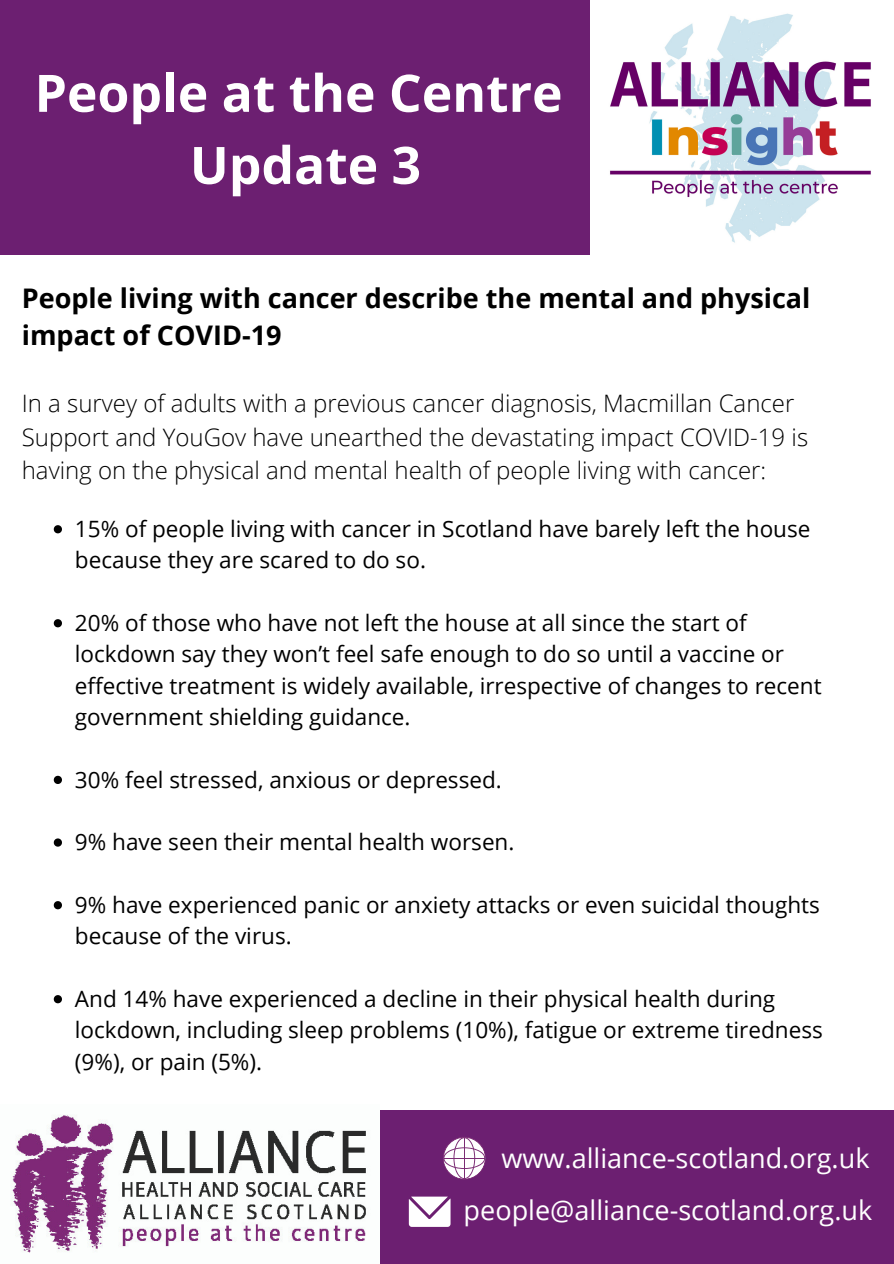
<style>
.page{position:relative;width:894px;height:1264px;background:#fff}
.page>*{position:absolute;margin:0;border:0;box-sizing:border-box;transform-origin:0 0}
.t1{font:700 51.6px/72px "Open Sans";color:#fff;text-align:center}
.t2{font:700 27px/36.6px "Open Sans";color:#000}
.t3{font:27px/52.1px "Open Sans";color:#fff;text-align:right}
.t4{font:300 24px/33.2px "Open Sans";color:#000}
.t5{font:22.5px/31.3px "Open Sans";color:#000}
</style>
<div class="page">
<div style="left:0;top:0;width:893px;height:1263px;background:#6c1f71"></div>
<div style="left:0;top:255px;width:893px;height:854px;background:#fff"></div>
<img style="left:590px;top:0;width:303px;height:255px">
<img style="left:0;top:1109px;width:379px;height:154px">
<svg style="left:443px;top:1137px;width:42px;height:42px"></svg>
<hr style="left:463px;top:1137px;width:1px;height:41px;background:#7b2c74">
<hr style="left:444px;top:1157px;width:40px;height:1px;background:#7b2c74">
<svg style="left:409px;top:1196px;width:41px;height:30px"></svg>
<svg style="left:54px;top:525px;width:8px;height:8px"></svg>
<svg style="left:54px;top:619px;width:8px;height:8px"></svg>
<svg style="left:54px;top:775px;width:8px;height:9px"></svg>
<svg style="left:54px;top:838px;width:8px;height:8px"></svg>
<svg style="left:54px;top:901px;width:8px;height:8px"></svg>
<svg style="left:54px;top:995px;width:8px;height:8px"></svg>
<h1 class="t1" style="left:35px;top:56px;width:529px">People at the Centre<br>Update 3</h1>
<p class="t2" style="left:22px;top:279px;width:790px">People living with cancer describe the mental and physical impact of COVID-19</p>
<p class="t4" style="left:22px;top:386px;width:787px">In a survey of adults with a previous cancer diagnosis, Macmillan Cancer<br>Support and YouGov have unearthed the devastating impact COVID-19 is having on the physical and mental health of people living with cancer:</p>
<p class="t5" style="left:75px;top:512px;width:736px">15% of people living with cancer in Scotland have barely left the house because they are scared to do so.</p>
<p class="t5" style="left:75px;top:606px;width:748px">20% of those who have not left the house at all since the start of lockdown say they won’t feel safe enough to do so until a vaccine or effective treatment is widely available, irrespective of changes to recent government shielding guidance.</p>
<p class="t5" style="left:75px;top:763px;width:428px">30% feel stressed, anxious or depressed.</p>
<p class="t5" style="left:75px;top:826px;width:441px">9% have seen their mental health worsen.</p>
<p class="t5" style="left:75px;top:888px;width:746px">9% have experienced panic or anxiety attacks or even suicidal thoughts because of the virus.</p>
<p class="t5" style="left:75px;top:982px;width:749px">And 14% have experienced a decline in their physical health during lockdown, including sleep problems (10%), fatigue or extreme tiredness (9%), or pain (5%).</p>
<p class="t3" style="left:463px;top:1131px;width:410px">www.alliance-scotland.org.uk people@alliance-scotland.org.uk</p>
</div>
